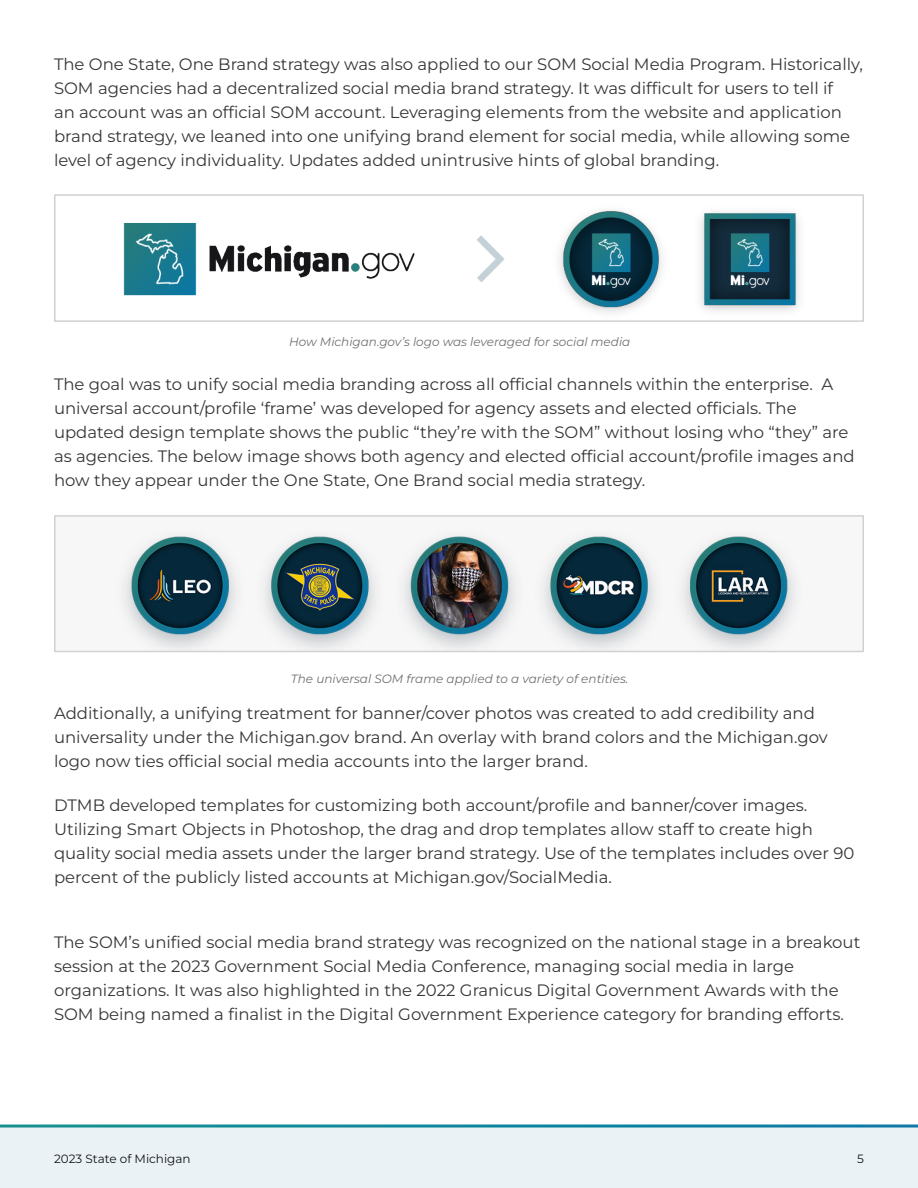
<style>
.page{position:relative;width:918px;height:1188px;background:#fff}
.page>*{position:absolute;margin:0;border:0;box-sizing:border-box;transform-origin:0 0}
.Body_Copy_Paragraph{font:100 16.5px/24px "Montserrat";color:#363636}
.Ridiculous_line_brea{font:100 16.5px/24px "Montserrat";color:#363636}
.Image_Caption{font:italic 100 12px "Montserrat";color:#707070}
.t1{font:100 12px "Montserrat";color:#151517}
</style>
<div class="page">
<div style="left:0;top:1127px;width:918px;height:61px;background:#ebf2f5"></div>
<img style="left:123px;top:210px;width:676px;height:103px">
<div style="left:54px;top:194px;width:810px;height:128px;border:2px solid #d1d1d1"></div>
<img style="left:118px;top:531px;width:683px;height:118px">
<div style="left:54px;top:515px;width:810px;height:137px;border:2px solid #d1d1d1"></div>
<svg style="left:0;top:1125px;width:918px;height:3px;background:#3196a9"></svg>
<p class="Body_Copy_Paragraph" style="left:54px;top:52px;width:811px">The One State, One Brand strategy was also applied to our SOM Social Media Program. Historically, SOM agencies had a decentralized social media brand strategy. It was difficult for users to tell if<br>an account was an official SOM account. Leveraging elements from the website and application brand strategy, we leaned into one unifying brand element for social media, while allowing some level of agency individuality. Updates added unintrusive hints of global branding.</p>
<p class="Image_Caption" style="left:289px;top:334px;width:343px">How Michigan.gov’s logo was leveraged for social media</p>
<p class="Body_Copy_Paragraph" style="left:54px;top:372px;width:802px">The goal was to unify social media branding across all official channels within the enterprise. A universal account/profile ‘frame’ was developed for agency assets and elected officials. The updated design template shows the public “they’re with the SOM” without losing who “they” are as agencies. The below image shows both agency and elected official account/profile images and how they appear under the One State, One Brand social media strategy.</p>
<p class="Image_Caption" style="left:291px;top:670px;width:339px">The universal SOM frame applied to a variety of entities.</p>
<p class="Body_Copy_Paragraph" style="left:54px;top:700px;width:775px">Additionally, a unifying treatment for banner/cover photos was created to add credibility and universality under the Michigan.gov brand. An overlay with brand colors and the Michigan.gov logo now ties official social media accounts into the larger brand.</p>
<p class="Body_Copy_Paragraph" style="left:54px;top:793px;width:802px">DTMB developed templates for customizing both account/profile and banner/cover images.<br>Utilizing Smart Objects in Photoshop, the drag and drop templates allow staff to create high quality social media assets under the larger brand strategy. Use of the templates includes over 90 percent of the publicly listed accounts at Michigan.gov/SocialMedia.</p>
<p class="Ridiculous_line_brea" style="left:54px;top:929px;width:808px">The SOM’s unified social media brand strategy was recognized on the national stage in a breakout session at the 2023 Government Social Media Conference, managing social media in large organizations. It was also highlighted in the 2022 Granicus Digital Government Awards with the SOM being named a finalist in the Digital Government Experience category for branding efforts.</p>
<p class="t1" style="left:54px;top:1151px;width:138px">2023 State of Michigan</p>
<p class="t1" style="left:857px;top:1151px;width:8px">5</p>
</div>
